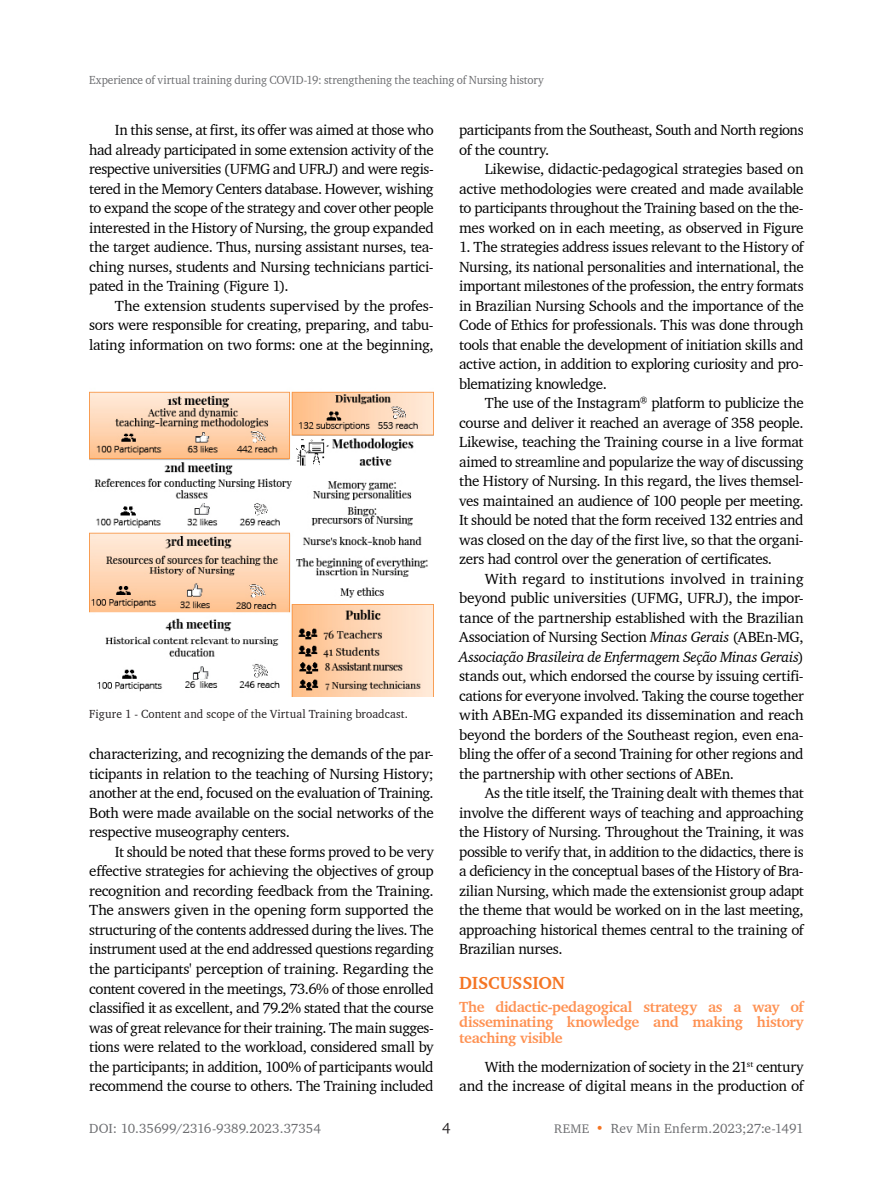
<style>
.page{position:relative;width:893px;height:1191px;background:#fff}
.page>*{position:absolute;margin:0;border:0;box-sizing:border-box;transform-origin:0 0}
.t1{font:700 18px "Charter BT";letter-spacing:-.01em;color:#f57523}
.t2{font:15px/19.5px "Charter BT";letter-spacing:-.025em;color:#000;text-align:justify}
.t3{font:700 15px/15.1px "Charter BT";letter-spacing:-.025em;color:#fe9152;text-align:justify}
.t4{font:15px "Charter BT";color:#231f20}
.t5{font:13.5px "Charter BT";letter-spacing:.005em;color:#6c6d70}
.t6{font:12px "Charter BT";letter-spacing:-.005em;color:#6c6d70;scale:.95 1}
.t7{font:12px "Charter BT";letter-spacing:.01em;color:#231f20;scale:.96 1}
.s1{font-style:italic}
.s2{font-size:12.75px}
.s3{color:#f57523}
</style>
<div class="page">
<img style="left:89px;top:391px;width:345px;height:305px">
<p class="t6" style="left:89px;top:72px;width:480px">Experience of virtual training during COVID-19: strengthening the teaching of Nursing history</p>
<p class="t2" style="left:89px;top:120px;width:346px;text-indent:26px">In this sense, at first, its offer was aimed at those who had already participated in some extension activity of the respective universities (UFMG and UFRJ) and were regis&shy;tered in the Memory Centers database. However, wishing to expand the scope of the strategy and cover other people interested in the History of Nursing, the group expanded the target audience. Thus, nursing assistant nurses, tea&shy;ching nurses, students and Nursing technicians partici&shy;pated in the Training (Figure 1).</p>
<p class="t2" style="left:89px;top:295px;width:346px;text-indent:26px">The extension students supervised by the profes&shy;sors were responsible for creating, preparing, and tabu&shy;lating information on two forms: one at the beginning,</p>
<p class="t7" style="left:89px;top:706px;width:333px">Figure 1 - Content and scope of the Virtual Training broadcast.</p>
<p class="t2" style="left:89px;top:744px;width:346px">characterizing, and recognizing the demands of the par&shy;ticipants in relation to the teaching of Nursing History; another at the end, focused on the evaluation of Training.<br>Both were made available on the social networks of the respective museography centers.</p>
<p class="t2" style="left:89px;top:841px;width:346px;text-indent:26px">It should be noted that these forms proved to be very effective strategies for achieving the objectives of group recognition and recording feedback from the Training.<br>The answers given in the opening form supported the structuring of the contents addressed during the lives. The instrument used at the end addressed questions regarding the participants' perception of training. Regarding the content covered in the meetings, 73.6% of those enrolled classified it as excellent, and 79.2% stated that the course was of great relevance for their training. The main sugges&shy;tions were related to the workload, considered small by the participants; in addition, 100% of participants would recommend the course to others. The Training included</p>
<p class="t2" style="left:459px;top:120px;width:346px">participants from the Southeast, South and North regions of the country.</p>
<p class="t2" style="left:459px;top:159px;width:346px;text-indent:26px">Likewise, didactic-pedagogical strategies based on active methodologies were created and made available to participants throughout the Training based on the the&shy;mes worked on in each meeting, as observed in Figure</p>
<p class="t2" style="left:459px;top:237px;width:346px">1. The strategies address issues relevant to the History of Nursing, its national personalities and international, the important milestones of the profession, the entry formats in Brazilian Nursing Schools and the importance of the Code of Ethics for professionals. This was done through tools that enable the development of initiation skills and active action, in addition to exploring curiosity and pro&shy;blematizing knowledge.</p>
<p class="t2" style="left:459px;top:393px;width:346px;text-indent:26px">The use of the Instagram<sup>®</sup> platform to publicize the course and deliver it reached an average of 358 people.<br>Likewise, teaching the Training course in a live format aimed to streamline and popularize the way of discussing the History of Nursing. In this regard, the lives themsel&shy;ves maintained an audience of 100 people per meeting.<br>It should be noted that the form received 132 entries and was closed on the day of the first live, so that the organi&shy;zers had control over the generation of certificates.</p>
<p class="t2" style="left:459px;top:568px;width:346px;text-indent:26px">With regard to institutions involved in training beyond public universities (UFMG, UFRJ), the impor&shy;tance of the partnership established with the Brazilian Association of Nursing Section <span class="s1">Minas Gerais</span> (ABEn-MG, <span class="s1">Associação Brasileira de Enfermagem Seção Minas Gerais</span>) stands out, which endorsed the course by issuing certifi&shy;cations for everyone involved. Taking the course together with ABEn-MG expanded its dissemination and reach beyond the borders of the Southeast region, even ena&shy;bling the offer of a second Training for other regions and the partnership with other sections of ABEn.</p>
<p class="t2" style="left:459px;top:783px;width:346px;text-indent:26px">As the title itself, the Training dealt with themes that involve the different ways of teaching and approaching the History of Nursing. Throughout the Training, it was possible to verify that, in addition to the didactics, there is a deficiency in the conceptual bases of the History of Bra&shy;zilian Nursing, which made the extensionist group adapt the theme that would be worked on in the last meeting, approaching historical themes central to the training of Brazilian nurses.</p>
<p class="t1" style="left:459px;top:971px;width:107px">DISCUSSION</p>
<p class="t3" style="left:459px;top:999px;width:346px">The didactic-pedagogical strategy as a way of disseminating knowledge and making history teaching visible</p>
<p class="t2" style="left:459px;top:1056px;width:346px;text-align:right">With the modernization of society in the 21<sup>st</sup> century and the increase of digital means in the production of</p>
<p class="t4" style="left:442px;top:1119px;width:10px">4</p>
<p class="t5" style="left:89px;top:1120px;width:233px">DOI: 10.35699/2316-9389.2023.37354</p>
<p class="t5" style="left:554px;top:1120px;width:251px"><span class="s2">REME</span> <span class="s3">•</span> Rev Min Enferm.2023;27:e-1491</p>
</div>
